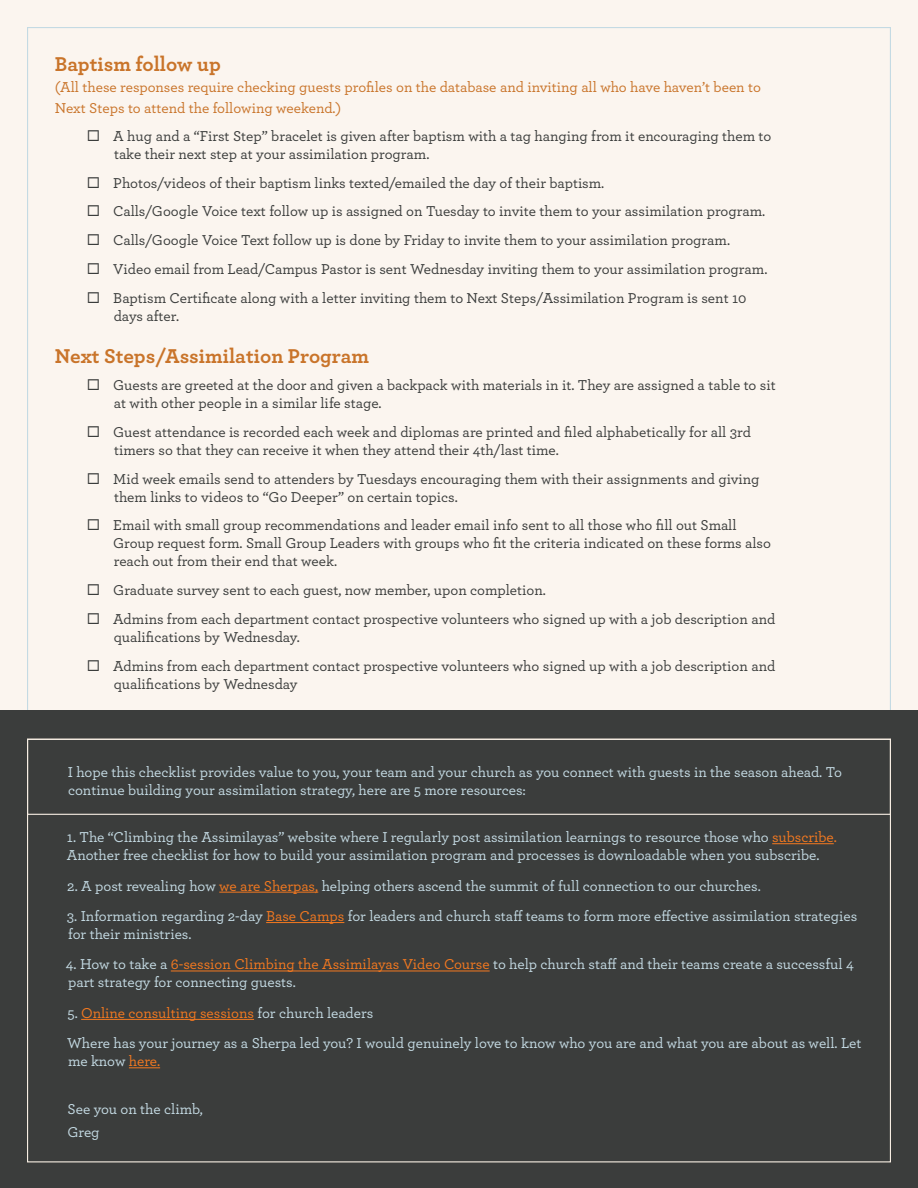
<style>
.page{position:relative;width:918px;height:1188px;background:#fbf5ef}
.page>*{position:absolute;margin:0;border:0;box-sizing:border-box;transform-origin:0 0}
.t1{font:700 21px "Archer";color:#c9742a}
.t2{font:500 15px/18px "Archer";color:#3b3d3c}
.t3{font:500 15px/18px "Archer";color:#c4dae3}
.t4{font:500 15px/21px "Archer";color:#c9742a}
.s1{color:#f47920}
</style>
<div class="page">
<div style="left:0;top:711px;width:918px;height:477px;background:#3b3d3c"></div>
<div style="left:27px;top:739px;width:864px;height:76px;border:1px solid #f7eee3"></div>
<hr style="left:772px;top:843px;width:62px;height:1px;background:#f47920">
<hr style="left:219px;top:892px;width:99px;height:1px;background:#f47920">
<hr style="left:266px;top:922px;width:78px;height:1px;background:#f47920">
<hr style="left:171px;top:971px;width:319px;height:1px;background:#f47920">
<hr style="left:81px;top:1019px;width:173px;height:1px;background:#f47920">
<hr style="left:129px;top:1067px;width:31px;height:1px;background:#f47920">
<h1 class="t1" style="left:55px;top:47px;width:167px">Baptism follow up</h1>
<p class="t4" style="left:55px;top:76px;width:708px">(All these responses require checking guests profiles on the database and inviting all who have haven’t been to<br>Next Steps to attend the following weekend.)</p>
<p class="t2" style="left:114px;top:126px;width:659px;text-indent:-27px">◻ A hug and a “First Step” bracelet is given after baptism with a tag hanging from it encouraging them to take their next step at your assimilation program.</p>
<p class="t2" style="left:87px;top:173px;width:519px">◻ Photos/videos of their baptism links texted/emailed the day of their baptism.</p>
<p class="t2" style="left:87px;top:202px;width:680px">◻ Calls/Google Voice text follow up is assigned on Tuesday to invite them to your assimilation program.</p>
<p class="t2" style="left:87px;top:231px;width:645px">◻ Calls/Google Voice Text follow up is done by Friday to invite them to your assimilation program.</p>
<p class="t2" style="left:87px;top:259px;width:682px">◻ Video email from Lead/Campus Pastor is sent Wednesday inviting them to your assimilation program.</p>
<p class="t2" style="left:114px;top:288px;width:634px;text-indent:-27px">◻ Baptism Certificate along with a letter inviting them to Next Steps/Assimilation Program is sent 10 days after.</p>
<h1 class="t1" style="left:55px;top:340px;width:316px">Next Steps/Assimilation Program</h1>
<p class="t2" style="left:114px;top:375px;width:664px;text-indent:-27px">◻ Guests are greeted at the door and given a backpack with materials in it. They are assigned a table to sit at with other people in a similar life stage.</p>
<p class="t2" style="left:114px;top:422px;width:638px;text-indent:-27px">◻ Guest attendance is recorded each week and diplomas are printed and filed alphabetically for all 3rd timers so that they can receive it when they attend their 4th/last time.</p>
<p class="t2" style="left:114px;top:469px;width:647px;text-indent:-27px">◻ Mid week emails send to attenders by Tuesdays encouraging them with their assignments and giving them links to videos to “Go Deeper” on certain topics.</p>
<p class="t2" style="left:113px;top:516px;width:659px;text-indent:-26px">◻ Email with small group recommendations and leader email info sent to all those who fill out Small<br>Group request form. Small Group Leaders with groups who fit the criteria indicated on these forms also reach out from their end that week.</p>
<p class="t2" style="left:87px;top:580px;width:461px">◻ Graduate survey sent to each guest, now member, upon completion.</p>
<p class="t2" style="left:114px;top:609px;width:663px;text-indent:-27px">◻ Admins from each department contact prospective volunteers who signed up with a job description and qualifications by Wednesday.</p>
<p class="t2" style="left:114px;top:656px;width:663px;text-indent:-27px">◻ Admins from each department contact prospective volunteers who signed up with a job description and qualifications by Wednesday</p>
<p class="t3" style="left:68px;top:762px;width:776px">I hope this checklist provides value to you, your team and your church as you connect with guests in the season ahead. To continue building your assimilation strategy, here are 5 more resources:</p>
<p class="t3" style="left:67px;top:827px;width:771px">1. The “Climbing the Assimilayas” website where I regularly post assimilation learnings to resource those who <span class="s1">subscribe.<br></span>Another free checklist for how to build your assimilation program and processes is downloadable when you subscribe.</p>
<p class="t3" style="left:67px;top:876px;width:695px">2. A post revealing how <span class="s1">we are Sherpas,</span> helping others ascend the summit of full connection to our churches.</p>
<p class="t3" style="left:67px;top:906px;width:792px">3. Information regarding 2-day <span class="s1">Base Camps</span> for leaders and church staff teams to form more effective assimilation strategies for their ministries.</p>
<p class="t3" style="left:66px;top:955px;width:789px">4. How to take a <span class="s1">6-session Climbing the Assimilayas Video Course</span> to help church staff and their teams create a successful 4 part strategy for connecting guests.</p>
<p class="t3" style="left:67px;top:997px;width:796px;line-height:30.5px">5. <span class="s1">Online consulting sessions</span> for church leaders<br>Where has your journey as a Sherpa led you? I would genuinely love to know who you are and what you are about as well. Let</p>
<p class="t3" style="left:68px;top:1052px;width:94px">me know <span class="s1">here.</span></p>
<p class="t3" style="left:67px;top:1096px;width:137px;line-height:23.7px">See you on the climb,<br>Greg</p>
</div>
